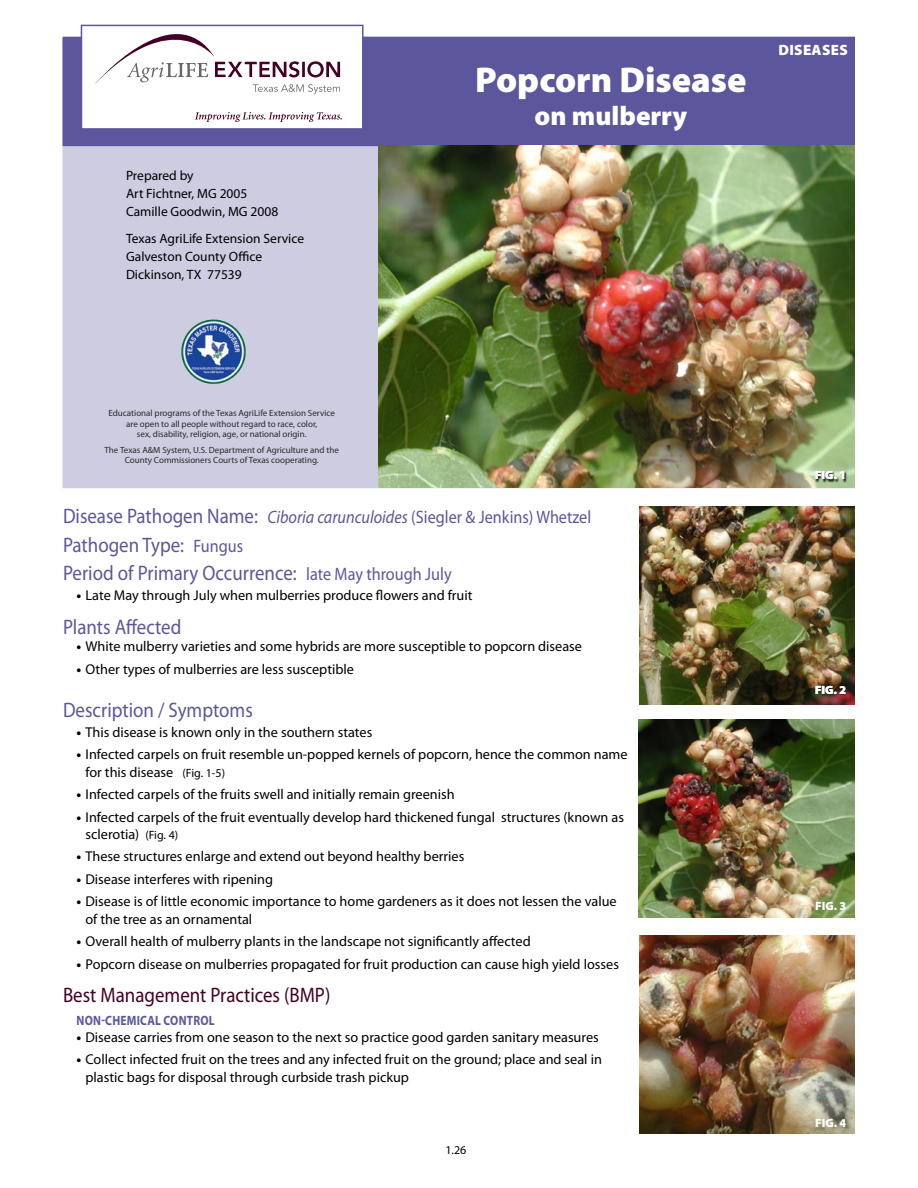
<style>
.page{position:relative;width:918px;height:1188px;background:#fff}
.page>*{position:absolute;margin:0;border:0;box-sizing:border-box;transform-origin:0 0}
.H-Titl_-_2_lines_A{font:900 36px "Myriad Pro";color:#fff}
.H-Titl_-_2_lines_B{font:900 27px "Myriad Pro";color:#fff}
.B-Heads-M{font:21px "Myriad Pro";color:#5c569c;scale:.9 1}
.B-Heads_at_the_top-M{font:21px "Myriad Pro";color:#440024;scale:.9 1}
.B-Heads_at_the_top-M-2{font:21px "Myriad Pro";color:#5c569c;scale:.9 1}
.t1{font:18px "Myriad Pro";color:#5c569c;scale:.9 1}
.H-category_two_lines{font:900 15px "Myriad Pro";letter-spacing:.02em;color:#fff}
.B-Bullets{font:14.25px/17.2px "Myriad Pro";color:#000}
.H-Credits{font:13.5px "Myriad Pro";color:#000}
.B-Subhead-M{font:700 13.5px "Myriad Pro";letter-spacing:.02em;color:#5c569c;scale:.85 1}
.B-Bullets-2{font:900 12px "Myriad Pro";color:#fff}
.Figure_numbers{font:900 12px "Myriad Pro";color:#fff}
.Page_number_for_booklets{font:12px "Myriad Pro";color:#000}
.B-Bullets-3{font:9px/10.5px "Myriad Pro";color:#2a2a2a;text-align:center}
.s1{font-size:21px}
.s2{font-style:italic}
.s3{font-size:18px}
.s4{font-weight:700}
.s5{font-size:12px}
</style>
<div class="page">
<div style="left:63px;top:39px;width:791px;height:449px;background:#cecce1"></div>
<img style="left:181px;top:319px;width:65px;height:65px">
<div style="left:63px;top:37px;width:791px;height:108px;background:#5c569c"></div>
<div style="left:63px;top:37px;width:792px;height:109px;border:2px solid #5c569c"></div>
<div style="left:81px;top:25px;width:282px;height:104px;background:#fff"></div>
<div style="left:81px;top:25px;width:283px;height:105px;border:2px solid #5c569c"></div>
<svg style="left:95px;top:34px;width:245px;height:60px"></svg>
<svg style="left:195px;top:112px;width:147px;height:10px"></svg>
<img style="left:378px;top:146px;width:477px;height:341px">
<img style="left:639px;top:507px;width:216px;height:198px">
<img style="left:639px;top:936px;width:216px;height:198px">
<img style="left:639px;top:720px;width:216px;height:198px">
<svg style="left:812px;top:682px;width:37px;height:15px"></svg>
<svg style="left:815px;top:471px;width:33px;height:12px"></svg>
<p class="H-Credits" style="left:126px;top:168px;width:69px">Prepared by</p>
<p class="H-Credits" style="left:126px;top:186px;width:123px">Art Fichtner, MG 2005</p>
<p class="H-Credits" style="left:126px;top:204px;width:154px">Camille Goodwin, MG 2008</p>
<p class="H-Credits" style="left:126px;top:231px;width:180px">Texas AgriLife Extension Service</p>
<p class="H-Credits" style="left:126px;top:249px;width:138px">Galveston County Office</p>
<p class="H-Credits" style="left:126px;top:267px;width:117px">Dickinson, TX 77539</p>
<p class="H-Titl_-_2_lines_A" style="left:475px;top:60px;width:273px">Popcorn Disease</p>
<p class="H-Titl_-_2_lines_B" style="left:534px;top:101px;width:154px">on mulberry</p>
<p class="H-category_two_lines" style="left:779px;top:41px;width:71px">DISEASES</p>
<p class="B-Bullets-3" style="left:109px;top:408px;width:228px">Educational programs of the Texas AgriLife Extension Service are open to all people without regard to race, color,<br>sex, disability, religion, age, or national origin.</p>
<p class="B-Bullets-3" style="left:105px;top:445px;width:236px">The Texas A&amp;M System, U.S. Department of Agriculture and the<br>County Commissioners Courts of Texas cooperating.</p>
<p class="t1" style="left:63px;top:507px;width:588px"><span class="s1">Disease Pathogen Name:</span> <span class="s2">Ciboria carunculoides</span> (Siegler &amp; Jenkins) Whetzel</p>
<p class="B-Heads-M" style="left:63px;top:533px;width:202px">Pathogen Type: <span class="s3">Fungus</span></p>
<p class="B-Heads-M" style="left:63px;top:562px;width:433px">Period of Primary Occurrence: <span class="s3">late May through July</span></p>
<p class="B-Bullets" style="left:76px;top:587px;width:398px"><span class="s4">•</span> Late May through July when mulberries produce flowers and fruit</p>
<p class="B-Heads_at_the_top-M-2" style="left:63px;top:616px;width:133px">Plants Affected</p>
<p class="B-Bullets" style="left:76px;top:638px;width:507px"><span class="s4">•</span> White mulberry varieties and some hybrids are more susceptible to popcorn disease</p>
<p class="B-Bullets" style="left:76px;top:661px;width:279px"><span class="s4">•</span> Other types of mulberries are less susceptible</p>
<p class="B-Heads-M" style="left:63px;top:698px;width:213px">Description / Symptoms</p>
<p class="B-Bullets" style="left:76px;top:724px;width:297px"><span class="s4">•</span> This disease is known only in the southern states</p>
<p class="B-Bullets" style="left:86px;top:746px;width:544px;text-indent:-9px"><span class="s4">•</span> Infected carpels on fruit resemble un-popped kernels of popcorn, hence the common name for this disease <span class="s5">(Fig. 1-5)</span></p>
<p class="B-Bullets" style="left:76px;top:786px;width:380px"><span class="s4">•</span> Infected carpels of the fruits swell and initially remain greenish</p>
<p class="B-Bullets" style="left:86px;top:809px;width:540px;text-indent:-9px"><span class="s4">•</span> Infected carpels of the fruit eventually develop hard thickened fungal structures (known as sclerotia) <span class="s5">(Fig. 4)</span></p>
<p class="B-Bullets" style="left:76px;top:848px;width:389px"><span class="s4">•</span> These structures enlarge and extend out beyond healthy berries</p>
<p class="B-Bullets" style="left:76px;top:871px;width:198px"><span class="s4">•</span> Disease interferes with ripening</p>
<p class="B-Bullets" style="left:86px;top:893px;width:533px;text-indent:-9px"><span class="s4">•</span> Disease is of little economic importance to home gardeners as it does not lessen the value of the tree as an ornamental</p>
<p class="B-Bullets" style="left:76px;top:933px;width:456px"><span class="s4">•</span> Overall health of mulberry plants in the landscape not significantly affected</p>
<p class="B-Bullets" style="left:76px;top:956px;width:544px"><span class="s4">•</span> Popcorn disease on mulberries propagated for fruit production can cause high yield losses</p>
<p class="B-Heads_at_the_top-M" style="left:63px;top:984px;width:299px">Best Management Practices (BMP)</p>
<p class="B-Subhead-M" style="left:77px;top:1013px;width:164px">NON-CHEMICAL CONTROL</p>
<p class="B-Bullets" style="left:76px;top:1029px;width:524px"><span class="s4">•</span> Disease carries from one season to the next so practice good garden sanitary measures</p>
<p class="B-Bullets" style="left:86px;top:1051px;width:518px;text-indent:-9px"><span class="s4">•</span> Collect infected fruit on the trees and any infected fruit on the ground; place and seal in plastic bags for disposal through curbside trash pickup</p>
<p class="Page_number_for_booklets" style="left:445px;top:1144px;width:22px">1.26</p>
<p class="B-Bullets-2" style="left:815px;top:468px;width:33px">FIG. 1</p>
<p class="B-Bullets-2" style="left:815px;top:683px;width:33px">FIG. 2</p>
<p class="Figure_numbers" style="left:815px;top:900px;width:33px">FIG. 3</p>
<p class="Figure_numbers" style="left:815px;top:1116px;width:33px">FIG. 4</p>
</div>
